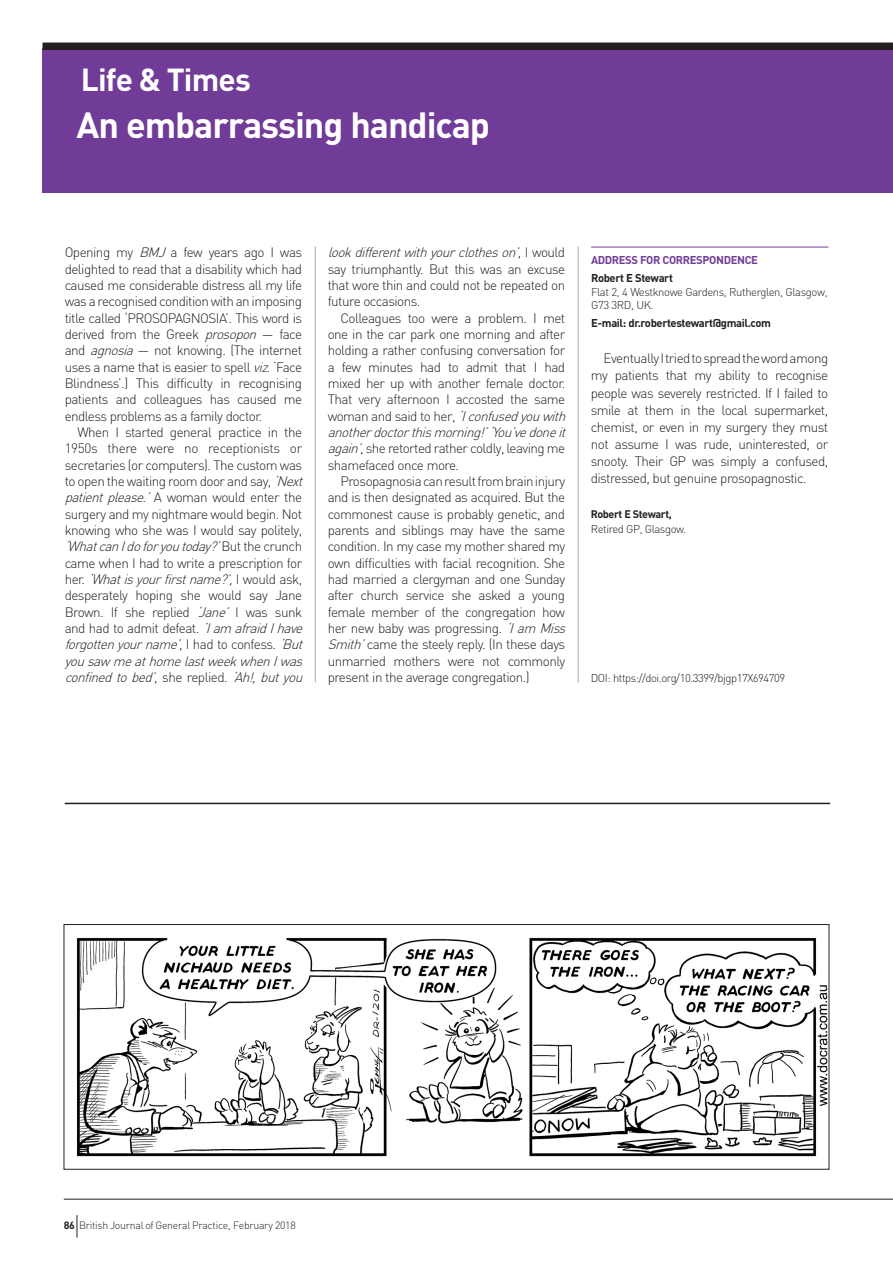
<style>
.page{position:relative;width:893px;height:1263px;background:#fff}
.page>*{position:absolute;margin:0;border:0;box-sizing:border-box;transform-origin:0 0}
.Article_Title_Sub_He{font:700 36px "DIN";letter-spacing:-.03em;color:#fff}
.t1{font:700 31.5px "DIN";letter-spacing:-.025em;color:#fff}
.Body_copy_indent{font:300 13.5px/16.4px "DIN";letter-spacing:-.04em;color:#231f20}
.Body_Copy_First_para{font:300 13.5px/16.4px "DIN";letter-spacing:-.04em;color:#231f20;text-align:justify}
.Address_Copy{font:300 11.25px/13.5px "DIN";letter-spacing:-.04em;color:#231f20}
.Address_Copy_Bold{font:700 11.25px "DIN";letter-spacing:-.035em;color:#231f20}
.Address_title{font:700 11.25px "DIN";letter-spacing:-.035em;color:#713c98}
.Address_Copy_Bold-2{font:700 10.8px "DIN";letter-spacing:-.04em;color:#231f20}
.t2{font:300 10.5px "DIN";letter-spacing:-.025em;color:#231f20}
.s1{font-style:italic}
.s2{font-weight:700}
</style>
<div class="page">
<div style="left:43px;top:49px;width:850px;height:144px;background:#713c98"></div>
<div style="left:43px;top:43px;width:850px;height:7px;background:#231f20"></div>
<hr style="left:578px;top:247px;width:1px;height:435px;background:#a8a9ad">
<hr style="left:315px;top:246px;width:1px;height:436px;background:#a8a9ad">
<hr style="left:64px;top:1199px;width:829px;height:1px;background:#231f20">
<svg style="left:77px;top:1215px;width:1px;height:22px"></svg>
<img style="left:76px;top:937px;width:751px;height:220px">
<div style="left:64px;top:924px;width:765px;height:245px;border:1px solid #231f20"></div>
<hr style="left:65px;top:803px;width:765px;height:1px;background:#231f20">
<hr style="left:591px;top:247px;width:237px;height:1px;background:#713c98">
<p class="t1" style="left:81px;top:59px;width:172px">Life &amp; Times</p>
<p class="Article_Title_Sub_He" style="left:77px;top:101px;width:415px">An embarrassing handicap</p>
<p class="Body_Copy_First_para" style="left:65px;top:244px;width:239px">Opening my <span class="s1">BMJ</span> a few years ago I was delighted to read that a disability which had caused me considerable distress all my life was a recognised condition with an imposing title called ‘PROSOPAGNOSIA’. This word is derived from the Greek <span class="s1">prosopon</span> — face and <span class="s1">agnosia</span>— not knowing. (The internet uses a name that is easier to spell <span class="s1">viz</span>. ‘Face Blindness’.) This difficulty in recognising patients and colleagues has caused me endless problems as a family doctor.</p>
<p class="Body_copy_indent" style="left:65px;top:424px;width:243px;text-indent:13px">When I started general practice in the 1950s there were no receptionists or secretaries (or computers). The custom was to open the waiting room door and say, <span class="s1">‘Next patientplease.’</span>A woman would enter the surgery and my nightmare would begin. Not knowing who she was I would say politely, <span class="s1">‘WhatcanIdoforyoutoday?’</span>B u t t h e c r u n c h came when I had to write a prescription for h e r. <span class="s1">‘Whatisyourfirstname?’,</span>I w o u l d a s k , desperately hoping she would say Jane Brown. If she replied <span class="s1">‘Jane’</span> I was sunk and had to admit defeat. <span class="s1">‘Iam afraidIhave forgottenyourname’</span>, I h a d t o c o n f e s s . <span class="s1">‘But yousawmeathomelastweekwhenIwas confinedtobed’</span>, s h e re p l i e d . <span class="s1">‘Ah!,butyou</span></p>
<p class="Body_copy_indent" style="left:328px;top:244px;width:239px;text-align:justify"><span class="s1">lookdifferentwithyourclotheson’</span>, I w o u l d say triumphantly. But this was an excuse that wore thin and could not be repeated on future occasions.</p>
<p class="Body_copy_indent" style="left:328px;top:310px;width:243px;text-indent:13px">Colleagues too were a problem. I met one in the car park one morning and after holding a rather confusing conversation for a few minutes had to admit that I had mixed her up with another female doctor.<br>That very afternoon I accosted the same wo m a n a n d s a i d t o h e r , <span class="s1">‘Iconfusedyouwith anotherdoctorthismorning!’‘You’vedoneit again’</span>, she retorted rather coldly, leaving me shamefaced once more.</p>
<p class="Body_copy_indent" style="left:328px;top:473px;width:243px;text-indent:13px">Prosopagnosia can result from brain injury and is then designated as acquired. But the commonest cause is probably genetic, and parents and siblings may have the same condition. In my case my mother shared my own difficulties with facial recognition. She had married a clergyman and one Sunday after church service she asked a young female member of the congregation how her new baby was progressing. <span class="s1">‘Iam Miss Smith’</span>came the steely reply. (In these days unmarried mothers were not commonly present in the average congregation.)</p>
<p class="Address_title" style="left:591px;top:253px;width:169px">ADDRESS FOR CORRESPONDENCE</p>
<p class="Address_Copy_Bold" style="left:591px;top:271px;width:83px">Robert E Stewart</p>
<p class="Address_Copy" style="left:591px;top:285px;width:238px">Flat 2, 4 Westknowe Gardens, Rutherglen, Glasgow,<br>G73 3RD, UK.</p>
<p class="Address_Copy_Bold" style="left:591px;top:315px;width:181px">E-mail: dr.robertestewart@gmail.com</p>
<p class="Body_copy_indent" style="left:591px;top:350px;width:239px;line-height:17.1px;text-align:justify;text-indent:13px">Eventually I tried to spread the word among my patients that my ability to recognise people was severely restricted. If I failed to smile at them in the local supermarket, chemist, or even in my surgery they must not assume I was rude, uninterested, or snooty. Their GP was simply a confused, distressed, but genuine prosopagnostic.</p>
<p class="Address_Copy_Bold-2" style="left:591px;top:507px;width:83px">Robert E Stewart,</p>
<p class="Address_Copy" style="left:591px;top:522px;width:97px">Retired GP, Glasgow.</p>
<p class="Address_Copy" style="left:591px;top:671px;width:196px">DOI: https://doi.org/10.3399/bjgp17X694709</p>
<p class="t2" style="left:64px;top:1219px;width:234px"><span class="s2">86</span> British Journal of General Practice, February 2018</p>
</div>
